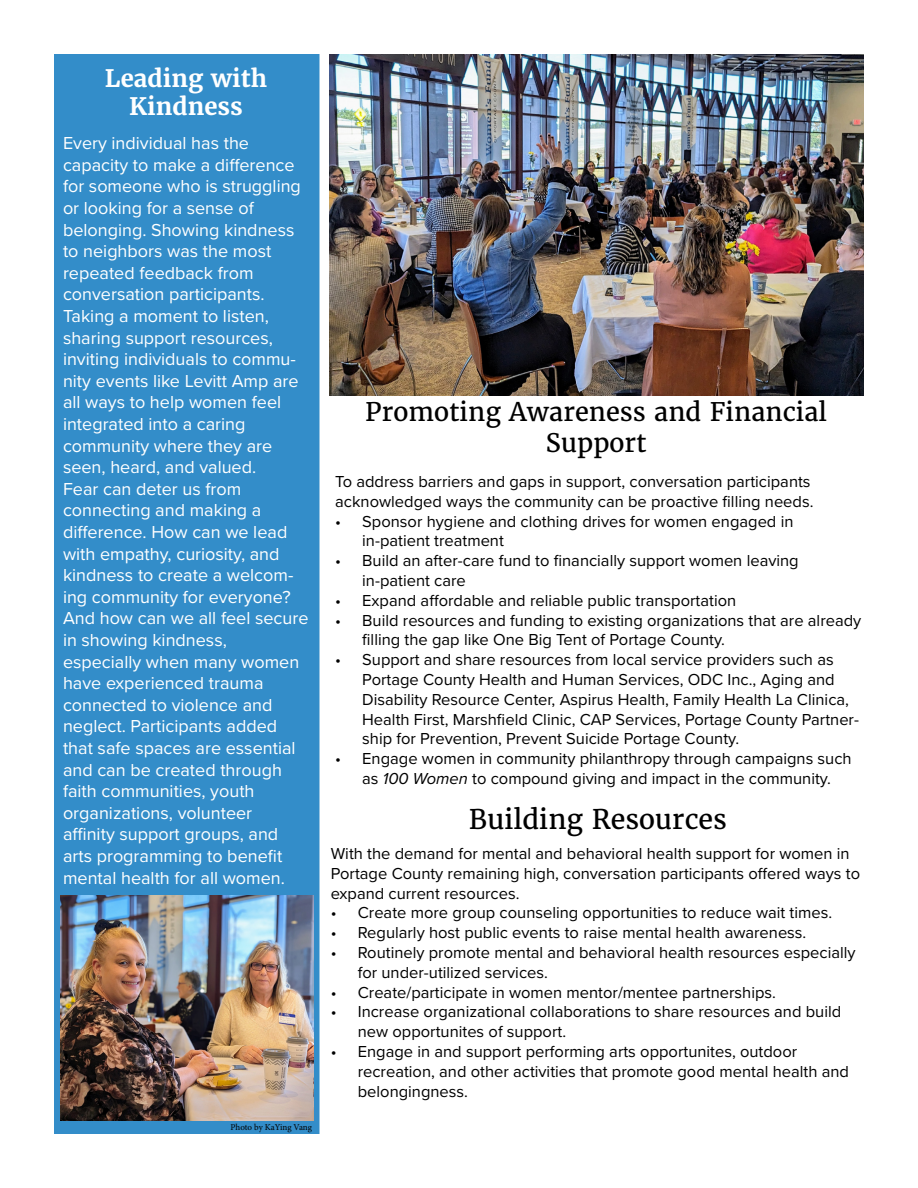
<style>
.page{position:relative;width:918px;height:1188px;background:#fff}
.page>*{position:absolute;margin:0;border:0;box-sizing:border-box;transform-origin:0 0}
.t1{font:27px "Merriweather";color:#000}
.t2{font:25.5px/30.6px "Merriweather";color:#000;text-align:center}
.t3{font:700 24px "Merriweather";color:#fff}
.t4{font:18px/21.6px "Proxima Nova";color:#fff}
.t5{font:16.5px/19.8px "Proxima Nova";color:#000}
.t6{font:9px "Minion Pro";letter-spacing:-.01em;color:#000}
.s1{font-style:italic}
</style>
<div class="page">
<img style="left:329px;top:54px;width:534px;height:342px">
<div style="left:54px;top:54px;width:266px;height:1080px;background:#338dc9;border:2px solid #338dc9"></div>
<img style="left:60px;top:896px;width:253px;height:224px">
<p class="t3" style="left:105px;top:63px;width:164px">Leading with</p>
<p class="t3" style="left:129px;top:91px;width:115px">Kindness</p>
<p class="t4" style="left:63px;top:132px;width:188px">Every individual has the</p>
<p class="t4" style="left:63px;top:153px;width:239px">capacity to make a difference for someone who is struggling or looking for a sense of</p>
<p class="t4" style="left:63px;top:218px;width:233px">belonging. Showing kindness to neighbors was the most repeated feedback from</p>
<p class="t4" style="left:63px;top:283px;width:203px">conversation participants.</p>
<p class="t4" style="left:63px;top:304px;width:211px">Taking a moment to listen, sharing support resources,</p>
<p class="t4" style="left:63px;top:348px;width:237px">inviting individuals to commu&shy;nity events like Levitt Amp are all ways to help women feel integrated into a caring</p>
<p class="t4" style="left:63px;top:434px;width:211px">community where they are seen, heard, and valued.</p>
<p class="t4" style="left:63px;top:477px;width:180px">Fear can deter us from</p>
<p class="t4" style="left:63px;top:499px;width:200px">connecting and making a</p>
<p class="t4" style="left:63px;top:520px;width:247px">difference. How can we lead with empathy, curiosity, and kindness to create a welcom&shy;ing community for everyone?<br>And how can we all feel secure in showing kindness,</p>
<p class="t4" style="left:63px;top:650px;width:238px">especially when many women have experienced trauma</p>
<p class="t4" style="left:63px;top:693px;width:211px">connected to violence and</p>
<p class="t4" style="left:63px;top:715px;width:234px">neglect. Participants added that safe spaces are essential and can be created through faith communities, youth</p>
<p class="t4" style="left:63px;top:801px;width:191px">organizations, volunteer</p>
<p class="t4" style="left:63px;top:823px;width:223px">affinity support groups, and arts programming to benefit mental health for all women.</p>
<p class="t6" style="left:231px;top:1121px;width:83px">Photo by KaYing Vang</p>
<p class="t2" style="left:365px;top:397px;width:463px">Promoting Awareness and Financial<br>Support</p>
<p class="t5" style="left:335px;top:471px;width:477px">To address barriers and gaps in support, conversation participants</p>
<p class="t5" style="left:335px;top:491px;width:480px">acknowledged ways the community can be proactive filling needs.</p>
<p class="t5" style="left:362px;top:511px;width:433px;text-indent:-27px">• Sponsor hygiene and clothing drives for women engaged in in-patient treatment</p>
<p class="t5" style="left:362px;top:550px;width:438px;text-indent:-27px">• Build an after-care fund to financially support women leaving in-patient care</p>
<p class="t5" style="left:335px;top:590px;width:403px">• Expand affordable and reliable public transportation</p>
<p class="t5" style="left:362px;top:610px;width:501px;text-indent:-27px">• Build resources and funding to existing organizations that are already filling the gap like One Big Tent of Portage County.</p>
<p class="t5" style="left:362px;top:649px;width:498px;text-indent:-27px">• Support and share resources from local service providers such as Portage County Health and Human Services, ODC Inc., Aging and Disability Resource Center, Aspirus Health, Family Health La Clinica, Health First, Marshfield Clinic, CAP Services, Portage County Partner&shy;ship for Prevention, Prevent Suicide Portage County.</p>
<p class="t5" style="left:335px;top:748px;width:518px;text-align:center">• Engage women in community philanthropy through campaigns such as <span class="s1">100 Women</span> to compound giving and impact in the community.</p>
<p class="t1" style="left:469px;top:802px;width:260px">Building Resources</p>
<p class="t5" style="left:331px;top:843px;width:531px">With the demand for mental and behavioral health support for women in<br>Portage County remaining high, conversation participants offered ways to expand current resources.</p>
<p class="t5" style="left:331px;top:902px;width:503px">• Create more group counseling opportunities to reduce wait times.</p>
<p class="t5" style="left:331px;top:922px;width:477px">• Regularly host public events to raise mental health awareness.</p>
<p class="t5" style="left:358px;top:942px;width:499px;text-indent:-27px">• Routinely promote mental and behavioral health resources especially for under-utilized services.</p>
<p class="t5" style="left:331px;top:982px;width:447px">• Create/participate in women mentor/mentee partnerships.</p>
<p class="t5" style="left:358px;top:1001px;width:485px;text-indent:-27px">• Increase organizational collaborations to share resources and build new opportunites of support.</p>
<p class="t5" style="left:358px;top:1041px;width:493px;text-indent:-27px">• Engage in and support performing arts opportunites, outdoor recreation, and other activities that promote good mental health and belongingness.</p>
</div>
